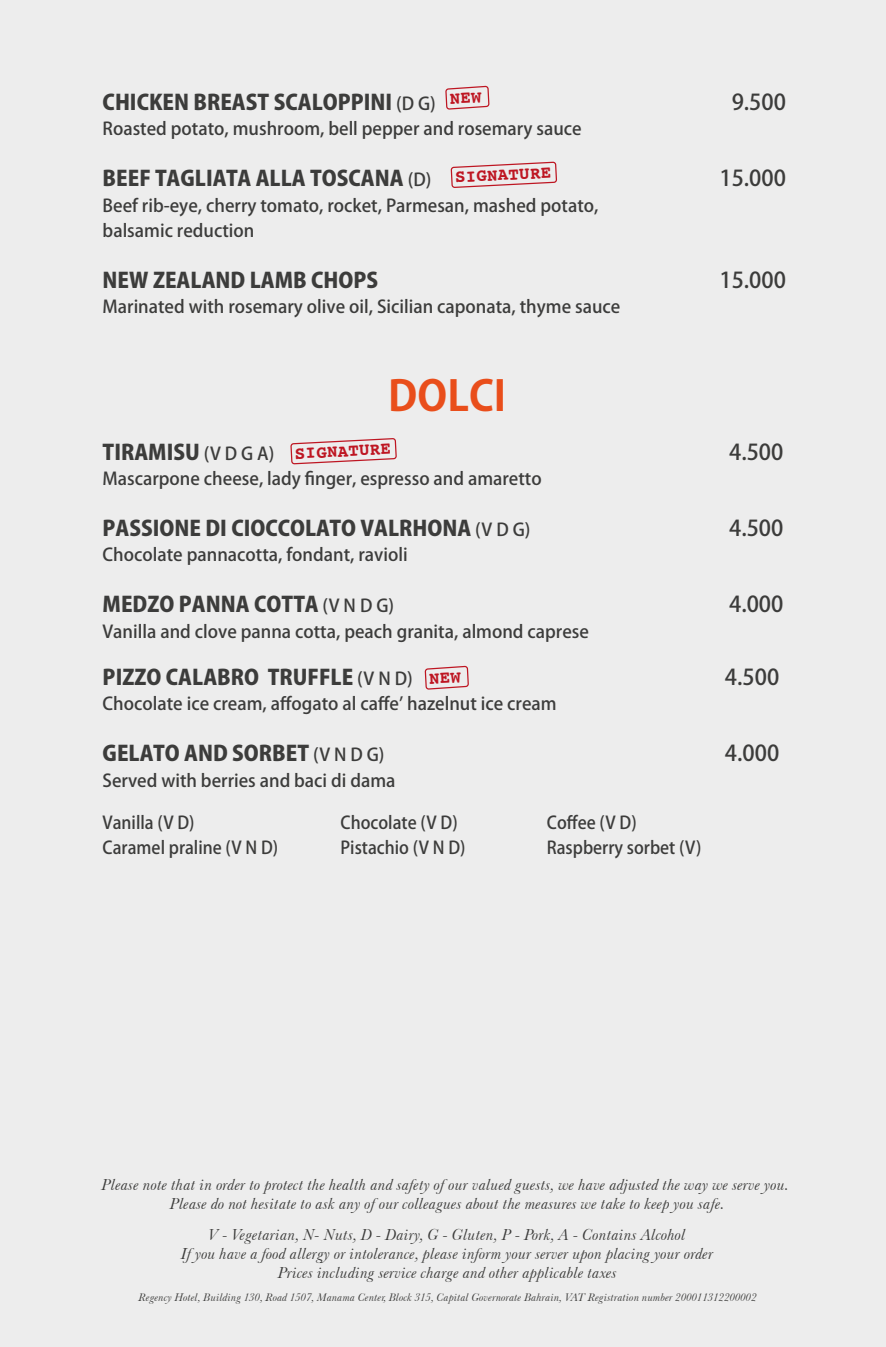
<style>
.page{position:relative;width:886px;height:1347px;background:#fff}
.page>*{position:absolute;margin:0;border:0;box-sizing:border-box;transform-origin:0 0}
.t1{font:700 41.38px "Koz Go Pro";color:#e94e1b}
.t2{font:500 21.75px "Koz Go Pro";color:#3c3c3b}
.t3{font:800 21px "Koz Go Pro";color:#3c3c3b}
.t4{font:500 17.5px/25.4px "Koz Go Pro";color:#3c3c3b}
.t5{font:500 17.5px "Koz Go Pro";color:#3c3c3b;scale:.95 1}
.t6{font:700 17.5px "Courier";color:#be1622}
.t7{font:italic 16.25px/19.5px "Baskerville No 2 BT";color:#3c3c3b;text-align:center}
.t8{font:italic 11.25px "Baskerville No 2 BT";color:#3c3c3b}
.s1{font-weight:500;font-size:17.5px}
</style>
<div class="page">
<div style="left:0;top:0;width:886px;height:1346px;background:#ededed"></div>
<svg style="left:291px;top:438px;width:106px;height:27px"></svg>
<svg style="left:451px;top:161px;width:106px;height:27px"></svg>
<svg style="left:424px;top:665px;width:45px;height:25px"></svg>
<svg style="left:445px;top:85px;width:45px;height:25px"></svg>
<p class="t3" style="left:103px;top:89px;width:335px">CHICKEN BREAST SCALOPPINI <span class="s1">(D G)</span></p>
<p class="t2" style="left:732px;top:88px;width:56px">9.500</p>
<p class="t4" style="left:103px;top:117px;width:480px">Roasted potato, mushroom, bell pepper and rosemary sauce</p>
<p class="t3" style="left:103px;top:165px;width:330px">BEEF TAGLIATA ALLA TOSCANA <span class="s1">(D)</span></p>
<p class="t2" style="left:719px;top:164px;width:68px">15.000</p>
<p class="t4" style="left:103px;top:193px;width:497px">Beef rib-eye, cherry tomato, rocket, Parmesan, mashed potato, balsamic reduction</p>
<p class="t3" style="left:103px;top:266px;width:277px">NEW ZEALAND LAMB CHOPS</p>
<p class="t2" style="left:719px;top:266px;width:68px">15.000</p>
<p class="t4" style="left:103px;top:295px;width:519px">Marinated with rosemary olive oil, Sicilian caponata, thyme sauce</p>
<p class="t6" style="left:455px;top:163px;width:97px;rotate:-3deg">SIGNATURE</p>
<h1 class="t1" style="left:388px;top:369px;width:119px">DOLCI</h1>
<p class="t3" style="left:103px;top:438px;width:173px">TIRAMISU <span class="s1">(V D G A)</span></p>
<p class="t2" style="left:729px;top:438px;width:56px">4.500</p>
<p class="t4" style="left:103px;top:467px;width:441px">Mascarpone cheese, lady finger, espresso and amaretto</p>
<p class="t3" style="left:103px;top:514px;width:429px">PASSIONE DI CIOCCOLATO VALRHONA <span class="s1">(V D G)</span></p>
<p class="t2" style="left:729px;top:514px;width:56px">4.500</p>
<p class="t4" style="left:103px;top:543px;width:306px">Chocolate pannacotta, fondant, ravioli</p>
<p class="t3" style="left:103px;top:591px;width:293px">MEDZO PANNA COTTA <span class="s1">(V N D G)</span></p>
<p class="t2" style="left:729px;top:590px;width:56px">4.000</p>
<p class="t4" style="left:103px;top:619px;width:488px">Vanilla and clove panna cotta, peach granita, almond caprese</p>
<p class="t3" style="left:103px;top:663px;width:312px">PIZZO CALABRO TRUFFLE <span class="s1">(V N D)</span></p>
<p class="t2" style="left:725px;top:663px;width:56px">4.500</p>
<p class="t4" style="left:103px;top:692px;width:455px">Chocolate ice cream, affogato al caffeʼ hazelnut ice cream</p>
<p class="t3" style="left:103px;top:739px;width:283px">GELATO AND SORBET <span class="s1">(V N D G)</span></p>
<p class="t2" style="left:725px;top:739px;width:56px">4.000</p>
<p class="t4" style="left:103px;top:768px;width:294px">Served with berries and baci di dama</p>
<p class="t5" style="left:103px;top:811px;width:98px">Vanilla (V D)</p>
<p class="t5" style="left:341px;top:811px;width:125px">Chocolate (V D)</p>
<p class="t5" style="left:547px;top:811px;width:96px">Coffee (V D)</p>
<p class="t5" style="left:103px;top:836px;width:186px">Caramel praline (V N D)</p>
<p class="t5" style="left:341px;top:836px;width:133px">Pistachio (V N D)</p>
<p class="t5" style="left:547px;top:836px;width:164px">Raspberry sorbet (V)</p>
<p class="t6" style="left:294px;top:439px;width:97px;rotate:-3deg">SIGNATURE</p>
<p class="t7" style="left:102px;top:1174px;width:689px">Please note that in order to protect the health and safety of our valued guests, we have adjusted the way we serve you.<br>Please do not hesitate to ask any of our colleagues about the measures we take to keep you safe.</p>
<p class="t7" style="left:181px;top:1224px;width:534px">V - Vegetarian, N- Nuts, D - Dairy, G - Gluten, P - Pork, A - Contains Alcohol<br>If you have a food allergy or intolerance, please inform your server upon placing your order</p>
<p class="t7" style="left:278px;top:1262px;width:340px">Prices including service charge and other applicable taxes</p>
<p class="t8" style="left:139px;top:1290px;width:619px">Regency Hotel, Building 130, Road 1507, Manama Center, Block 315, Capital Governorate Bahrain, VAT Registration number 200011312200002</p>
</div>
